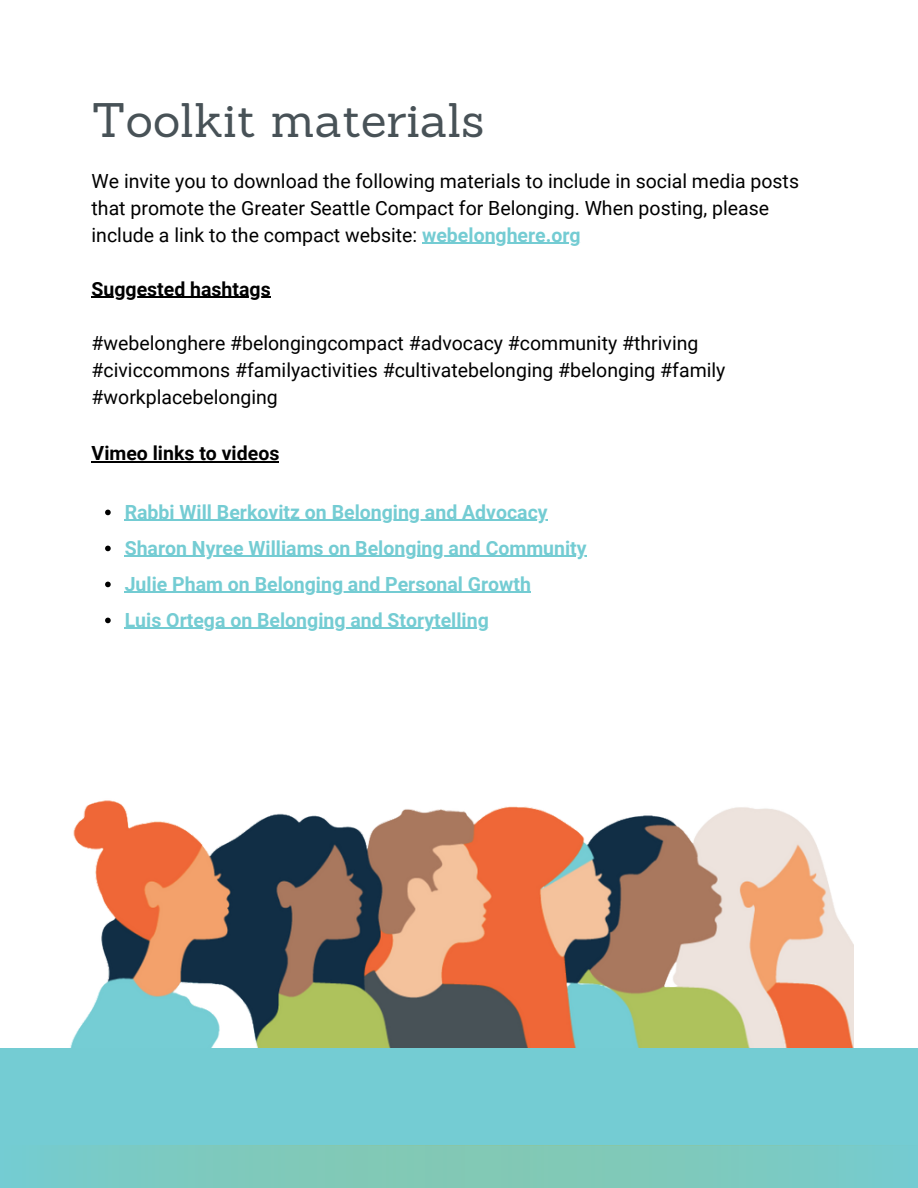
<style>
.page{position:relative;width:918px;height:1188px;background:#fff}
.page>*{position:absolute;margin:0;border:0;box-sizing:border-box;transform-origin:0 0}
.t1{font:47.25px "Sanchez";color:#485257}
.t2{font:19.5px/27px "Roboto";color:#000}
.t3{font:700 19.5px "Roboto";color:#74ccd3}
.t4{font:700 19.5px "Roboto";color:#000}
.s1{font-weight:700;color:#74ccd3}
</style>
<div class="page">
<svg style="left:105px;top:510px;width:6px;height:5px"></svg>
<hr style="left:125px;top:520px;width:423px;height:1px;background:#74ccd3">
<svg style="left:105px;top:546px;width:6px;height:5px"></svg>
<hr style="left:125px;top:556px;width:62px;height:1px;background:#74ccd3">
<hr style="left:192px;top:556px;width:52px;height:1px;background:#74ccd3">
<hr style="left:249px;top:556px;width:338px;height:1px;background:#74ccd3">
<svg style="left:105px;top:582px;width:6px;height:5px"></svg>
<hr style="left:125px;top:592px;width:406px;height:1px;background:#74ccd3">
<svg style="left:105px;top:618px;width:6px;height:5px"></svg>
<hr style="left:125px;top:628px;width:364px;height:1px;background:#74ccd3">
<hr style="left:92px;top:461px;width:187px;height:1px;background:#000">
<hr style="left:422px;top:243px;width:159px;height:1px;background:#74ccd3">
<hr style="left:92px;top:297px;width:179px;height:1px;background:#000">
<img style="left:64px;top:800px;width:790px;height:249px">
<div style="left:0;top:1049px;width:918px;height:139px;background:#74ccd3"></div>
<svg style="left:83px;top:1146px;width:756px;height:42px;fill:#7fc9b9"></svg>
<p class="t1" style="left:92px;top:89px;width:394px">Toolkit materials</p>
<p class="t2" style="left:92px;top:167px;width:709px">We invite you to download the following materials to include in social media posts that promote the Greater Seattle Compact for Belonging. When posting, please include a link to the compact website: <span class="s1">webelonghere.org</span></p>
<p class="t4" style="left:92px;top:277px;width:181px">Suggested hashtags</p>
<p class="t2" style="left:92px;top:329px;width:635px">#webelonghere #belongingcompact #advocacy #community #thriving #civiccommons #familyactivities #cultivatebelonging #belonging #family #workplacebelonging</p>
<p class="t4" style="left:92px;top:442px;width:189px">Vimeo links to videos</p>
<p class="t3" style="left:125px;top:501px;width:424px">Rabbi Will Berkovitz on Belonging and Advocacy</p>
<p class="t3" style="left:125px;top:537px;width:463px">Sharon Nyree Williams on Belonging and Community</p>
<p class="t3" style="left:125px;top:573px;width:408px">Julie Pham on Belonging and Personal Growth</p>
<p class="t3" style="left:125px;top:609px;width:366px">Luis Ortega on Belonging and Storytelling</p>
</div>
